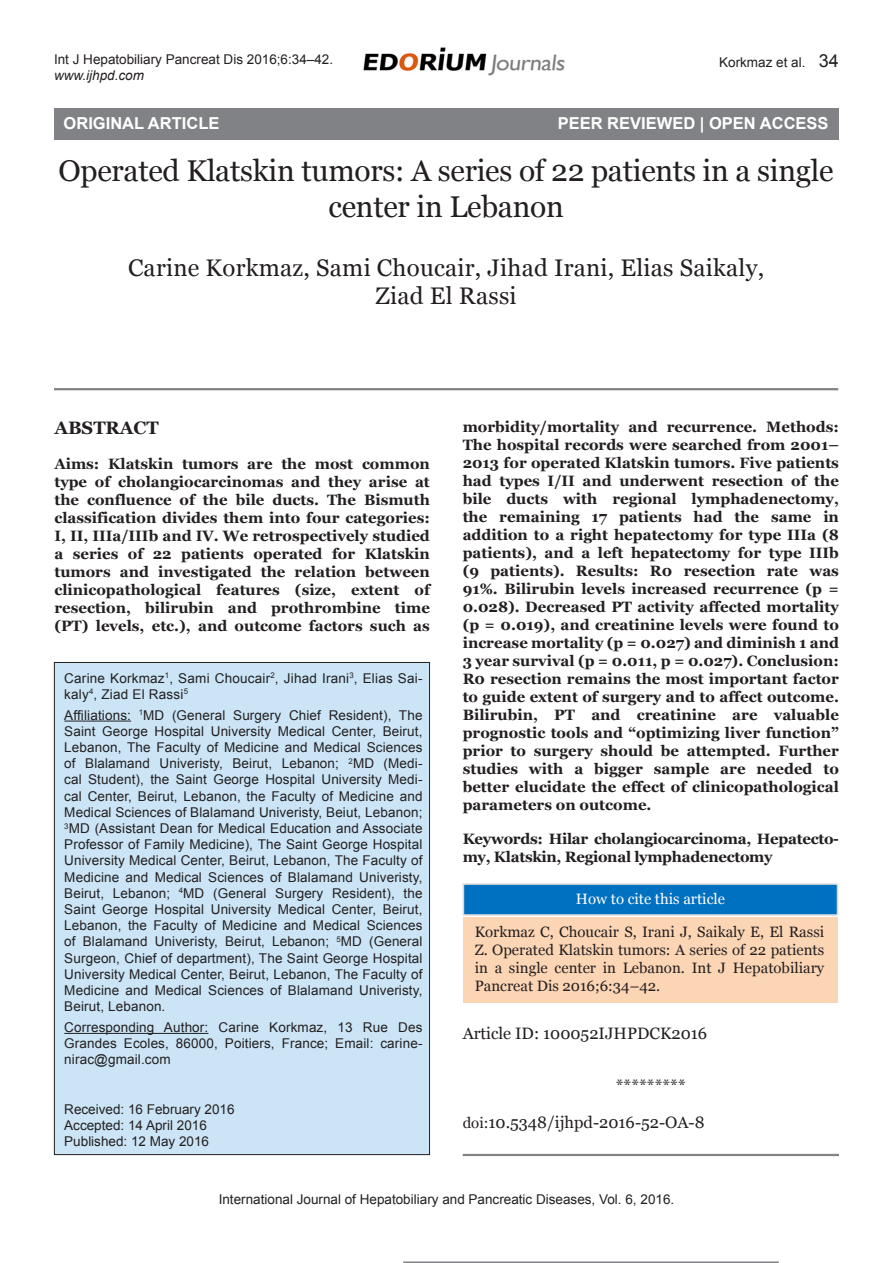
<style>
.page{position:relative;width:893px;height:1263px;background:#fff}
.page>*{position:absolute;margin:0;border:0;box-sizing:border-box;transform-origin:0 0}
.Chapter_Name{font:30px/36px "Georgia";letter-spacing:-.01em;color:#231f20;text-align:center}
.Author_Name{font:24px/28.8px "Georgia";letter-spacing:.01em;color:#231f20;text-align:center}
.Abstract_Head{font:700 18px "Georgia";color:#231f20}
.Open_Access{font:700 16.5px "Arial";color:#fff}
.Star{font:16.5px "Georgia";color:#231f20}
.DOI{font:16.5px "Georgia";color:#231f20}
.Abstract_text{font:700 15px/18px "Georgia";color:#231f20;text-align:justify}
.t1{font:15px/18px "Georgia";color:#231f20;text-align:center}
.Keywords{font:700 15px/18px "Georgia";letter-spacing:-.02em;color:#231f20}
.Box_author{font:13.5px/16.2px "Arial";letter-spacing:.01em;color:#231f20;text-align:justify}
.Left_Running_head{font:13.5px "Arial";color:#231f20}
.Box_received_date{font:13.5px "Arial";color:#231f20}
.Right_Running_head{font:13.5px "Arial";color:#231f20}
.Left_Running_head-2{font:italic 13.5px "Arial";color:#231f20}
.s1{font-size:18px}
.s2{color:#fff}
.s3{font-size:15px}
</style>
<div class="page">
<img style="left:363px;top:47px;width:202px;height:29px">
<hr style="left:54px;top:388px;width:784px;height:2px;background:#808285">
<hr style="left:463px;top:1154px;width:376px;height:2px;background:#808285">
<div style="left:54px;top:662px;width:376px;height:492px;background:#cbe5f7"></div>
<hr style="left:64px;top:720px;width:67px;height:1px;background:#231f20">
<hr style="left:64px;top:1033px;width:144px;height:1px;background:#231f20">
<div style="left:463px;top:917px;width:375px;height:85px;background:#fcd5b5"></div>
<div style="left:463px;top:883px;width:375px;height:33px;background:#0070c0;border:2px solid #d9d9d9"></div>
<div style="left:54px;top:108px;width:784px;height:32px;background:#808285"></div>
<hr style="left:403px;top:1261px;width:376px;height:2px;background:#808285">
<p class="Left_Running_head" style="left:54px;top:50px;width:281px">Int J Hepatobiliary Pancreat Dis 2016;6:34–42.</p>
<p class="Left_Running_head-2" style="left:54px;top:67px;width:92px">www.ijhpd.com</p>
<p class="Right_Running_head" style="left:719px;top:54px;width:121px">Korkmaz et al. <span class="s1">34</span></p>
<p class="Open_Access" style="left:64px;top:112px;width:99px">CASE REPO</p>
<p class="Open_Access" style="left:696px;top:112px;width:121px">OPEN AC ESS</p>
<p class="Chapter_Name" style="left:59px;top:153px;width:776px">Operated Klatskin tumors: A series of 22 patients in a single center in Lebanon</p>
<p class="Author_Name" style="left:128px;top:253px;width:638px">Carine Korkmaz, Sami Choucair, Jihad Irani, Elias Saikaly,<br>Ziad El Rassi</p>
<p class="Open_Access" style="left:64px;top:112px;width:157px">ORIGINAL ARTICLE</p>
<p class="Open_Access" style="left:558px;top:112px;width:272px">PEER REVIEWED | OPEN ACCESS</p>
<p class="Abstract_Head" style="left:54px;top:416px;width:106px">ABSTRACT</p>
<p class="Abstract_text" style="left:54px;top:454px;width:377px">Aims: Klatskin tumors are the most common type of cholangiocarcinomas and they arise at the confluence of the bile ducts. The Bismuth classification divides them into four categories:<br>I, II, IIIa/IIIb and IV. We retrospectively studied a series of 22 patients operated for Klatskin tumors and investigated the relation between clinicopathological features (size, extent of resection, bilirubin and prothrombine time (PT) levels, etc.), and outcome factors such as</p>
<p class="Box_author" style="left:64px;top:670px;width:360px">Carine Korkmaz<sup>1</sup>, Sami Choucair<sup>2</sup>, Jihad Irani<sup>3</sup>, Elias Sai&shy;kaly<sup>4</sup>, Ziad El Rassi<sup>5</sup></p>
<p class="Box_author" style="left:64px;top:707px;width:360px">Affiliations: <sup>1</sup>MD (General Surgery Chief Resident), The Saint George Hospital University Medical Center, Beirut, Lebanon, The Faculty of Medicine and Medical Sciences of Blalamand Univeristy, Beirut, Lebanon; <sup>2</sup>MD (Medi&shy;cal Student), the Saint George Hospital University Medi&shy;cal Center, Beirut, Lebanon, the Faculty of Medicine and Medical Sciences of Blalamand Univeristy, Beiut, Lebanon; <sup>3</sup>MD (Assistant Dean for Medical Education and Associate Professor of Family Medicine), The Saint George Hospital University Medical Center, Beirut, Lebanon, The Faculty of Medicine and Medical Sciences of Blalamand Univeristy, Beirut, Lebanon; <sup>4</sup>MD (General Surgery Resident), the Saint George Hospital University Medical Center, Beirut, Lebanon, the Faculty of Medicine and Medical Sciences of Blalamand Univeristy, Beirut, Lebanon; <sup>5</sup>MD (General Surgeon, Chief of department), The Saint George Hospital University Medical Center, Beirut, Lebanon, The Faculty of Medicine and Medical Sciences of Blalamand Univeristy, Beirut, Lebanon.</p>
<p class="Box_author" style="left:64px;top:1019px;width:360px">Corresponding Author: Carine Korkmaz, 13 Rue Des Grandes Ecoles, 86000, Poitiers, France; Email: carine&shy;nirac@gmail.com</p>
<p class="Box_received_date" style="left:64px;top:1100px;width:172px">Received: 16 February 2016</p>
<p class="Box_author" style="left:64px;top:1117px;width:144px">Accepted: 14 April 2016</p>
<p class="Box_author" style="left:64px;top:1133px;width:146px">Published: 12 May 2016</p>
<p class="Abstract_text" style="left:463px;top:418px;width:378px">morbidity/mortality and recurrence. Methods:<br>The hospital records were searched from 2001– 2013 for operated Klatskin tumors. Five patients had types I/II and underwent resection of the bile ducts with regional lymphadenectomy, the remaining 17 patients had the same in addition to a right hepatectomy for type IIIa (8 patients), and a left hepatectomy for type IIIb (9 patients). Results: R0 resection rate was 91%. Bilirubin levels increased recurrence (p = 0.028). Decreased PT activity affected mortality (p = 0.019), and creatinine levels were found to increase mortality (p = 0.027) and diminish 1 and 3 year survival (p = 0.011, p = 0.027). Conclusion:<br>R0 resection remains the most important factor to guide extent of surgery and to affect outcome.<br>Bilirubin, PT and creatinine are valuable prognostic tools and “optimizing liver function” prior to surgery should be attempted. Further studies with a bigger sample are needed to better elucidate the effect of clinicopathological parameters on outcome.</p>
<p class="Keywords" style="left:463px;top:830px;width:378px">Keywords: Hilar cholangiocarcinoma, Hepatecto&shy;my, Klatskin, Regional lymphadenectomy</p>
<p class="t1" style="left:475px;top:883px;width:351px;line-height:32.7px"><span class="s2">How to cite this article<br></span>Korkmaz C, Choucair S, Irani J, Saikaly E, El Rassi</p>
<p class="t1" style="left:475px;top:941px;width:351px;text-align:justify">Z. Operated Klatskin tumors: A series of 22 patients in a single center in Lebanon. Int J Hepatobiliary Pancreat Dis 2016;6:34–42.</p>
<p class="Star" style="left:463px;top:1023px;width:246px">Article ID: 100052IJHPDCK2016</p>
<p class="Star" style="left:616px;top:1076px;width:72px">*********</p>
<p class="DOI" style="left:463px;top:1112px;width:243px"><span class="s3">doi:</span>10.5348/ijhpd-2016-52-OA-8</p>
<p class="Box_author" style="left:219px;top:1191px;width:457px">International Journal of Hepatobiliary and Pancreatic Diseases, Vol. 6, 2016.</p>
</div>
